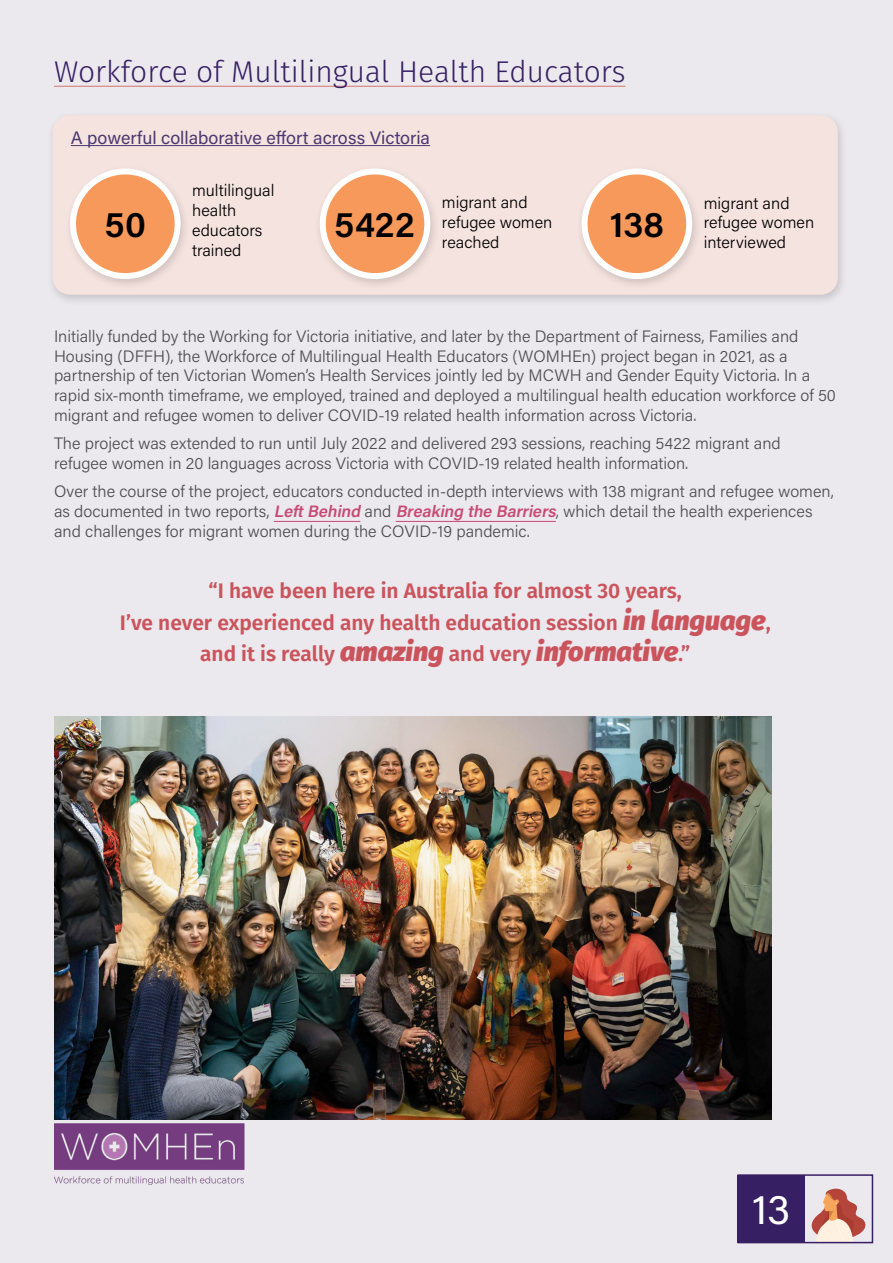
<style>
.page{position:relative;width:893px;height:1263px;background:#ebe8ee}
.page>*{position:absolute;margin:0;border:0;box-sizing:border-box;transform-origin:0 0}
.t1{font:42px "Acumin Pro";color:#fff}
.t2{font:600 36px "Acumin Pro";letter-spacing:.005em;color:#000}
.t3{font:300 30px "Fira Sans";color:#362063}
.t4{font:600 21px/31.5px "Fira Sans";color:#cb545c;text-align:center}
.t5{font:18px "Acumin Pro";color:#4b3971}
.t6{font:300 16.5px/19.8px "Acumin Pro";color:#4d4d4f}
.t7{font:300 16.5px/19.8px "Acumin Pro";color:#000}
.s1{font-weight:600;font-style:italic;color:#c84a75}
.s2{font-weight:800;font-style:italic;font-size:27px}
</style>
<div class="page">
<div style="left:737px;top:1175px;width:68px;height:68px;background:#362063"></div>
<div style="left:47px;top:111px;width:801px;height:196px;background:#000;opacity:.15"></div>
<div style="left:53px;top:115px;width:785px;height:180px;background:#f5e3df;border-radius:17px"></div>
<div style="left:64px;top:164px;width:127px;height:127px;background:#000;opacity:.15"></div>
<div style="left:70px;top:168px;width:111px;height:111px;background:#fff;border-radius:50%"></div>
<div style="left:76px;top:174px;width:99px;height:99px;background:#f8995c;border-radius:50%"></div>
<div style="left:314px;top:164px;width:126px;height:127px;background:#000;opacity:.15"></div>
<div style="left:320px;top:168px;width:110px;height:111px;background:#fff;border-radius:50%"></div>
<div style="left:326px;top:174px;width:98px;height:99px;background:#f8995c;border-radius:50%"></div>
<div style="left:576px;top:164px;width:126px;height:127px;background:#000;opacity:.15"></div>
<div style="left:582px;top:168px;width:110px;height:111px;background:#fff;border-radius:50%"></div>
<div style="left:588px;top:174px;width:98px;height:99px;background:#f8995c;border-radius:50%"></div>
<hr style="left:71px;top:145px;width:359px;height:1px;background:#4b3971">
<svg style="left:811px;top:1188px;width:55px;height:52px"></svg>
<div style="left:737px;top:1174px;width:136px;height:69px;border:2px solid #362063"></div>
<hr style="left:54px;top:86px;width:571px;height:1px;background:#db8e89">
<hr style="left:274px;top:521px;width:86px;height:1px;background:#c84a75">
<hr style="left:396px;top:521px;width:160px;height:1px;background:#c84a75">
<img style="left:54px;top:716px;width:717px;height:403px">
<img style="left:54px;top:1119px;width:193px;height:66px">
<h3 class="t3" style="left:54px;top:50px;width:573px">Workforce of Multilingual Health Educators</h3>
<p class="t5" style="left:71px;top:125px;width:361px">A powerful collaborative effort across Victoria</p>
<h2 class="t2" style="left:105px;top:199px;width:43px">50</h2>
<p class="t7" style="left:192px;top:180px;width:84px">multilingual health educators trained</p>
<h2 class="t2" style="left:334px;top:199px;width:82px">5422</h2>
<p class="t7" style="left:442px;top:192px;width:112px">migrant and refugee women reached</p>
<h2 class="t2" style="left:610px;top:199px;width:56px">138</h2>
<p class="t7" style="left:704px;top:192px;width:112px">migrant and refugee women interviewed</p>
<p class="t6" style="left:54px;top:325px;width:783px">Initially funded by the Working for Victoria initiative, and later by the Department of Fairness, Families and Housing (DFFH), the Workforce of Multilingual Health Educators (WOMHEn) project began in 2021, as a partnership of ten Victorian Women’s Health Services jointly led by MCWH and Gender Equity Victoria. In a rapid six-month timeframe, we employed, trained and deployed a multilingual health education workforce of 50 migrant and refugee women to deliver COVID-19 related health information across Victoria.</p>
<p class="t6" style="left:54px;top:433px;width:728px">The project was extended to run until July 2022 and delivered 293 sessions, reaching 5422 migrant and refugee women in 20 languages across Victoria with COVID-19 related health information.</p>
<p class="t6" style="left:54px;top:481px;width:781px">Over the course of the project, educators conducted in-depth interviews with 138 migrant and refugee women, as documented in two reports, <span class="s1">LeftBehind</span>and <span class="s1">Breaking the Barriers</span>, which detail the health experiences and challenges for migrant women during the COVID-19 pandemic.</p>
<p class="t4" style="left:120px;top:574px;width:652px">“I have been here in Australia for almost 30 years,<br>I’ve never experienced any health education session <span class="s2">in language</span>, and it is really <span class="s2">amazing</span> and very <span class="s2">informative</span>.”</p>
<h1 class="t1" style="left:752px;top:1181px;width:40px">13</h1>
</div>
